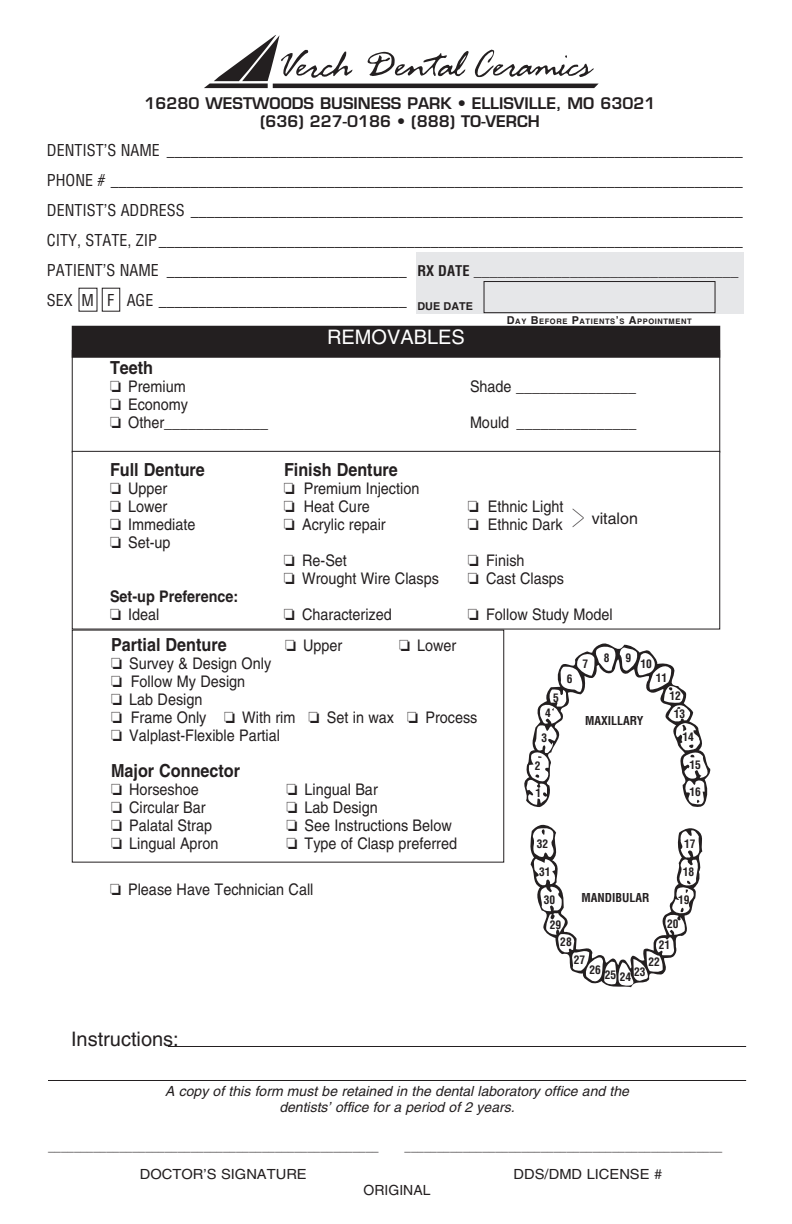
<style>
.page{position:relative;width:792px;height:1224px;background:#fff}
.page>*{position:absolute;margin:0;border:0;box-sizing:border-box;transform-origin:0 0}
.t1{font:200 36px "Helvetica Neue";color:#231f20;scale:.6 1}
.t2{font:20px "Helvetica";color:#231f20}
.t3{font:20px "Helvetica";color:#fff}
.t4{font:700 18px "Helvetica";color:#231f20;scale:.9 1}
.t5{font:16px "Helvetica";color:#231f20;scale:.9 1}
.t6{font:condensed 16px "Helvetica";color:#231f20}
.t7{font:700 16px "Helvetica";color:#231f20;scale:.9 1}
.t8{font:16px "Helvetica";color:#231f20}
.t9{font:600 15.6px/18px "Eurostile";color:#231f20;text-align:center}
.t10{font:14.4px "Helvetica";color:#231f20}
.t11{font:italic 14px/16px "Helvetica";color:#231f20;text-align:center}
.t12{font:14px "Helvetica";color:#231f20;scale:1.05 1}
.t13{font:14px "Helvetica";color:#231f20}
.t14{font:700 condensed 12px "Helvetica";color:#231f20}
.t15{font:11.6px "Helvetica";color:#231f20}
.t16{font:700 condensed 11.4px/18px "Helvetica";color:#231f20}
.t17{font:700 10.8px "Helvetica";color:#231f20}
.t18{font:700 7.6px "Helvetica";letter-spacing:.07em;color:#231f20}
.s1{font-weight:700;font-stretch:condensed}
.s2{font-size:10.8px}
</style>
<div class="page">
<div style="left:102px;top:288px;width:18px;height:24px;border:1px solid #231f20"></div>
<svg style="left:204px;top:35px;width:395px;height:53px"></svg>
<svg style="left:525px;top:644px;width:185px;height:163px"></svg>
<svg style="left:530px;top:825px;width:172px;height:162px"></svg>
<div style="left:72px;top:451px;width:648px;height:178px;border:1px solid #231f20"></div>
<div style="left:72px;top:630px;width:432px;height:232px;border:1px solid #231f20"></div>
<div style="left:416px;top:252px;width:327px;height:62px;background:#e6e7e9"></div>
<div style="left:484px;top:281px;width:231px;height:32px;border:1px solid #231f20"></div>
<hr style="left:168px;top:1046px;width:578px;height:1px;background:#231f20">
<hr style="left:48px;top:1080px;width:698px;height:1px;background:#231f20">
<div style="left:72px;top:326px;width:648px;height:31px;background:#231f20"></div>
<div style="left:72px;top:326px;width:648px;height:32px;border:1px solid #231f20"></div>
<p class="t9" style="left:144px;top:95px;width:513px">16280 WESTWOODS BUSINESS PARK • ELLISVILLE, MO 63021 (636) 227-0186 • (888) TO-VERCH</p>
<p class="t6" style="left:47px;top:141px;width:697px">DENTIST’S NAME ________________________________________________________________________</p>
<p class="t6" style="left:47px;top:171px;width:697px">PHONE # _______________________________________________________________________________</p>
<p class="t6" style="left:47px;top:201px;width:697px">DENTIST’S A RESS _____________________________________________________________________</p>
<p class="t6" style="left:47px;top:231px;width:697px">CITY, STATE, ZI _________________________________________________________________________</p>
<p class="t6" style="left:47px;top:261px;width:361px">PATIENT’S NAME ______________________________</p>
<p class="t6" style="left:107px;top:291px;width:9px">F</p>
<p class="t6" style="left:130px;top:201px;width:10px">DD</p>
<p class="t6" style="left:148px;top:231px;width:8px">P</p>
<p class="t10" style="left:417px;top:263px;width:323px"><span class="s1">RX DATE</span> _________________________________</p>
<p class="t18" style="left:507px;top:316px;width:119px"><span class="s2">D</span>AY <span class="s2">B</span>EFORE <span class="s2">P</span>ATIENTS<span class="s2">’</span>S</p>
<p class="t18" style="left:648px;top:316px;width:45px">OINTMENT</p>
<p class="t6" style="left:47px;top:291px;width:27px">SEX</p>
<p class="t6" style="left:82px;top:291px;width:12px">M</p>
<p class="t6" style="left:127px;top:291px;width:282px">AGE _______________________________</p>
<p class="t17" style="left:417px;top:300px;width:57px">due a e</p>
<p class="t17" style="left:444px;top:300px;width:21px">d t</p>
<p class="t18" style="left:629px;top:316px;width:15px"><span class="s2">A</span>PP</p>
<p class="t3" style="left:327px;top:325px;width:139px">REMOVABLES</p>
<p class="t4" style="left:110px;top:357px;width:50px">Teeth</p>
<p class="t5" style="left:110px;top:377px;width:86px">□ Premium</p>
<p class="t5" style="left:470px;top:377px;width:186px">Shade _______________</p>
<p class="t5" style="left:110px;top:395px;width:88px">□ Economy</p>
<p class="t5" style="left:110px;top:413px;width:177px">□ Other_____________</p>
<p class="t5" style="left:470px;top:413px;width:187px">Mould _______________</p>
<p class="t4" style="left:110px;top:459px;width:107px">Full Denture</p>
<p class="t4" style="left:284px;top:459px;width:128px">Finish Denture</p>
<p class="t5" style="left:110px;top:479px;width:65px">□ Upper</p>
<p class="t5" style="left:284px;top:479px;width:152px">□ Premium Injection</p>
<p class="t5" style="left:110px;top:497px;width:65px">□ Lower</p>
<p class="t5" style="left:284px;top:497px;width:97px">□ Heat Cure</p>
<p class="t5" style="left:468px;top:497px;width:108px">□ Ethnic Light</p>
<p class="t5" style="left:110px;top:515px;width:96px">□ Immediate</p>
<p class="t5" style="left:284px;top:515px;width:115px">□ Acrylic repair</p>
<p class="t5" style="left:468px;top:515px;width:107px">□ Ethnic Dark</p>
<p class="t5" style="left:110px;top:533px;width:69px">□ Set-up</p>
<p class="t5" style="left:284px;top:551px;width:71px">□ Re-Set</p>
<p class="t5" style="left:468px;top:551px;width:64px">□ Finish</p>
<p class="t5" style="left:284px;top:569px;width:174px">□ Wrought Wire Clasps</p>
<p class="t5" style="left:468px;top:569px;width:108px">□ Cast Clasps</p>
<p class="t7" style="left:110px;top:587px;width:144px">Set-up Preference:</p>
<p class="t5" style="left:110px;top:605px;width:56px">□ Ideal</p>
<p class="t5" style="left:284px;top:605px;width:121px">□ Characterized</p>
<p class="t5" style="left:468px;top:605px;width:162px">□ Follow Study Model</p>
<p class="t4" style="left:111px;top:634px;width:130px">Partial Denture</p>
<p class="t5" style="left:285px;top:636px;width:65px">□ Upper</p>
<p class="t5" style="left:399px;top:636px;width:65px">□ Lower</p>
<p class="t5" style="left:111px;top:654px;width:180px">□ Survey &amp; Design Only</p>
<p class="t5" style="left:111px;top:672px;width:151px">□ Follow My Design</p>
<p class="t5" style="left:111px;top:690px;width:103px">□ Lab Design</p>
<p class="t5" style="left:111px;top:708px;width:409px">□ Frame Only □ With rim □ Set in wax □ Process</p>
<p class="t5" style="left:111px;top:726px;width:189px">□ Valplast-Flexible Partial</p>
<p class="t4" style="left:111px;top:760px;width:145px">Major Connector</p>
<p class="t5" style="left:111px;top:780px;width:99px">□ Horseshoe</p>
<p class="t5" style="left:286px;top:780px;width:103px">□ Lingual Bar</p>
<p class="t5" style="left:111px;top:798px;width:107px">□ Circular Bar</p>
<p class="t5" style="left:286px;top:798px;width:103px">□ Lab Design</p>
<p class="t5" style="left:111px;top:816px;width:114px">□ Palatal Strap</p>
<p class="t5" style="left:286px;top:816px;width:185px">□ See Instructions Below</p>
<p class="t5" style="left:111px;top:834px;width:121px">□ Lingual Apron</p>
<p class="t5" style="left:286px;top:834px;width:191px">□ Type of Clasp preferred</p>
<p class="t5" style="left:110px;top:880px;width:228px">□ Please Have Technician Call</p>
<h1 class="t1" style="left:572px;top:493px;width:23px">&gt;</h1>
<p class="t8" style="left:592px;top:510px;width:48px">vitalon</p>
<p class="t16" style="left:604px;top:649px;width:7px">8</p>
<p class="t16" style="left:626px;top:649px;width:7px">9</p>
<p class="t16" style="left:640px;top:655px;width:13px">10</p>
<p class="t16" style="left:582px;top:655px;width:7px">7</p>
<p class="t16" style="left:656px;top:669px;width:13px">11</p>
<p class="t16" style="left:567px;top:669px;width:7px">6</p>
<p class="t16" style="left:670px;top:687px;width:17px;text-align:center">12<br>13</p>
<p class="t16" style="left:682px;top:728px;width:13px">14</p>
<p class="t16" style="left:689px;top:756px;width:13px">15</p>
<p class="t16" style="left:553px;top:688px;width:7px">5</p>
<p class="t16" style="left:545px;top:704px;width:7px">4</p>
<p class="t14" style="left:585px;top:713px;width:60px">MAXILLARY</p>
<p class="t16" style="left:542px;top:728px;width:7px">3</p>
<p class="t16" style="left:535px;top:757px;width:7px">2</p>
<p class="t16" style="left:689px;top:783px;width:13px">16</p>
<p class="t16" style="left:536px;top:784px;width:7px">1</p>
<p class="t16" style="left:684px;top:834px;width:13px">17</p>
<p class="t16" style="left:683px;top:863px;width:13px">18</p>
<p class="t16" style="left:667px;top:887px;width:24px;line-height:24.4px;text-indent:11px">19<br>20</p>
<p class="t16" style="left:648px;top:937px;width:23px;line-height:16.8px;text-indent:10px">21<br>22</p>
<p class="t16" style="left:537px;top:835px;width:13px">32</p>
<p class="t16" style="left:539px;top:863px;width:13px">31</p>
<p class="t14" style="left:582px;top:890px;width:70px">MANDIBULAR</p>
<p class="t16" style="left:544px;top:891px;width:13px">30</p>
<p class="t16" style="left:550px;top:916px;width:13px">29</p>
<p class="t16" style="left:560px;top:933px;width:13px">28</p>
<p class="t16" style="left:574px;top:950px;width:13px">27</p>
<p class="t16" style="left:589px;top:961px;width:13px">26</p>
<p class="t16" style="left:634px;top:962px;width:13px">23</p>
<p class="t16" style="left:605px;top:966px;width:28px">25 24</p>
<p class="t2" style="left:71px;top:1027px;width:109px">Instructions:</p>
<p class="t11" style="left:165px;top:1083px;width:465px">A copy of this form must be retained in the dental laboratory office and the dentists’ office for a period of 2 years.</p>
<p class="t15" style="left:48px;top:1141px;width:332px">___________________________________________________</p>
<p class="t15" style="left:405px;top:1141px;width:319px">_________________________________________________</p>
<p class="t12" style="left:654px;top:1166px;width:9px">#</p>
<p class="t13" style="left:389px;top:1182px;width:26px">g n</p>
<p class="t12" style="left:140px;top:1166px;width:10px">doctor</p>
<p class="t12" style="left:203px;top:1166px;width:24px">’s si</p>
<p class="t12" style="left:235px;top:1166px;width:28px">gnaturedds</p>
<p class="t12" style="left:545px;top:1166px;width:15px">/dmd</p>
<p class="t12" style="left:587px;top:1166px;width:9px">lice</p>
<p class="t12" style="left:619px;top:1166px;width:20px">nse</p>
<p class="t13" style="left:364px;top:1182px;width:9px">ori</p>
<p class="t13" style="left:399px;top:1182px;width:24px">i al</p>
</div>
